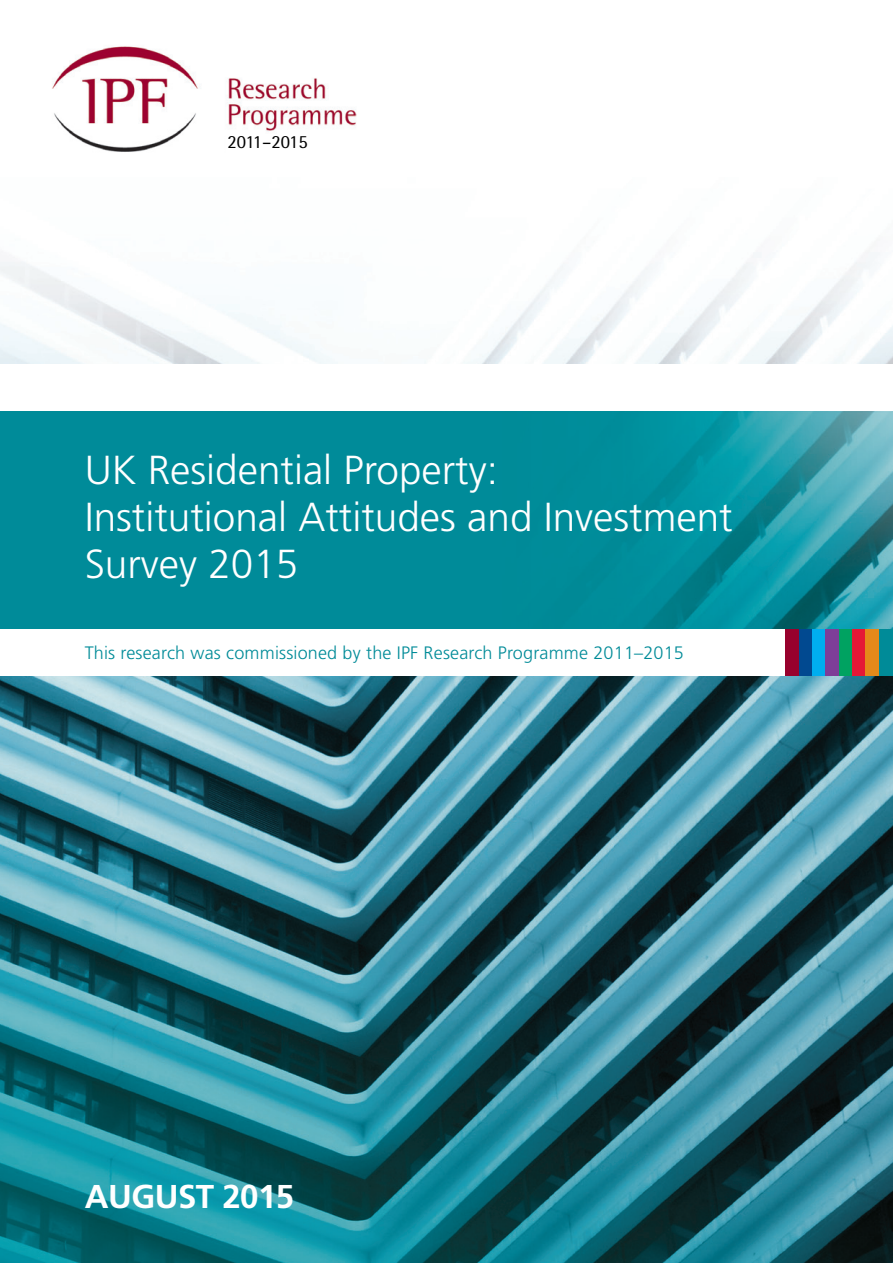
<style>
.page{position:relative;width:893px;height:1263px;background:#fff}
.page>*{position:absolute;margin:0;border:0;box-sizing:border-box;transform-origin:0 0}
.t1{font:300 40.5px/47.1px "Frutiger";color:#fff}
.t2{font:700 33px "Frutiger";letter-spacing:-.015em;color:#fff}
.t3{font:18.6px "Rotis Semi Sans";letter-spacing:-.02em;color:#000}
.t4{font:300 18px "Frutiger";letter-spacing:.01em;color:#008b98}
</style>
<div class="page">
<img style="left:0;top:113px;width:893px;height:1150px">
<div style="left:0;top:629px;width:893px;height:47px;background:#fff"></div>
<div style="left:0;top:364px;width:893px;height:47px;background:#fff"></div>
<div style="left:786px;top:629px;width:13px;height:47px;background:#98012d"></div>
<div style="left:799px;top:629px;width:13px;height:47px;background:#014990"></div>
<div style="left:812px;top:629px;width:14px;height:47px;background:#00aeef"></div>
<div style="left:826px;top:629px;width:13px;height:47px;background:#7e3e98"></div>
<div style="left:839px;top:629px;width:13px;height:47px;background:#00a261"></div>
<div style="left:852px;top:629px;width:14px;height:47px;background:#e51836"></div>
<div style="left:866px;top:629px;width:13px;height:47px;background:#e4891a"></div>
<div style="left:879px;top:629px;width:14px;height:47px;background:#008b98"></div>
<img style="left:49px;top:46px;width:307px;height:116px">
<p class="t3" style="left:227px;top:131px;width:82px">2011–2015</p>
<p class="t1" style="left:85px;top:447px;width:650px">UK Residential Property:<br>Institutional Attitudes and Investment<br>Survey 2015</p>
<p class="t4" style="left:85px;top:642px;width:601px">This research was commissioned by the IPF Research Programme 2011–2015</p>
<p class="t2" style="left:85px;top:1177px;width:211px">AUGUST 2015</p>
</div>
